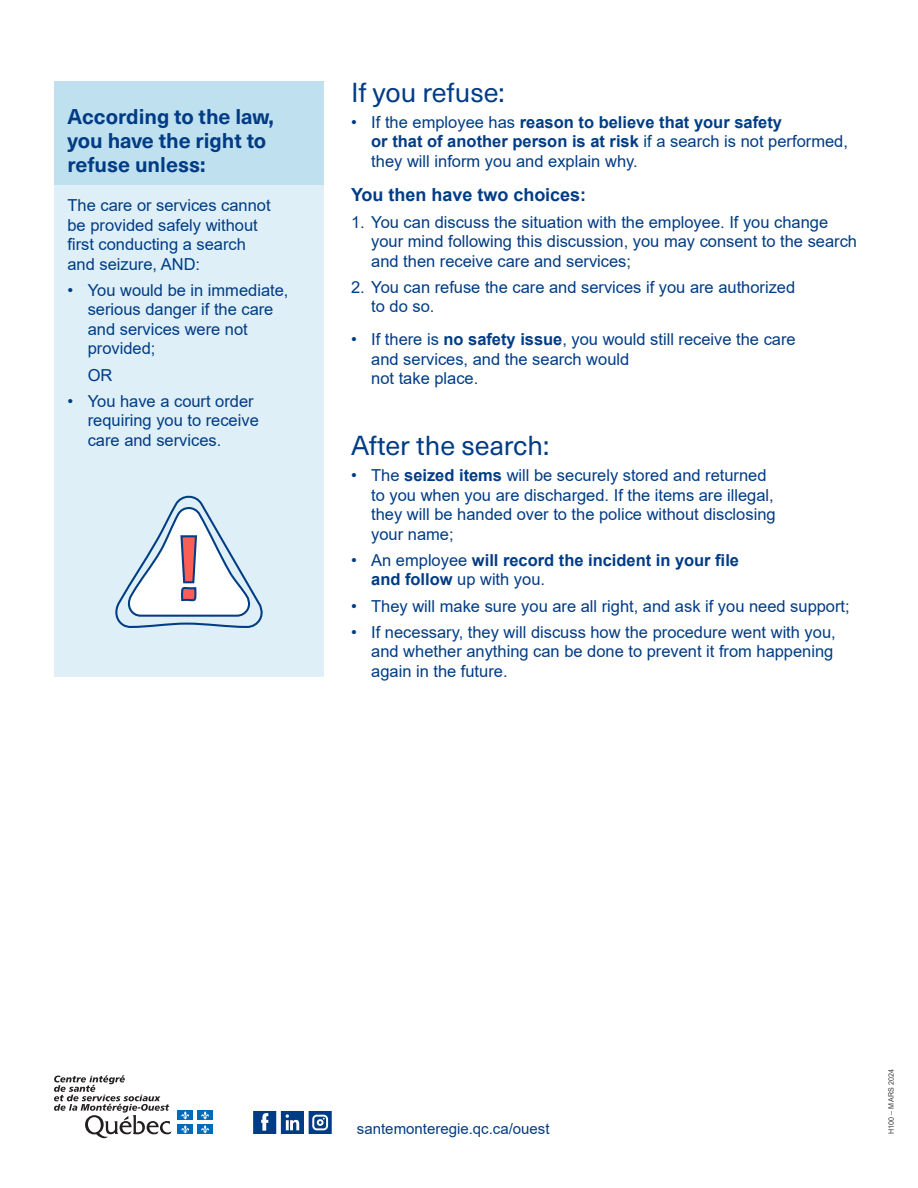
<style>
.page{position:relative;width:918px;height:1188px;background:#fff}
.page>*{position:absolute;margin:0;border:0;box-sizing:border-box;transform-origin:0 0}
.t1{font:27px "Neue Haas Unica W1 G";color:#003c85}
.t2{font:700 21px/24px "Neue Haas Unica W1 G";color:#003c85}
.t3{font:700 18px "Arial";color:#003c85}
.t4{font:16.5px/19.5px "Arial";color:#003c85}
.t5{font:700 16.5px/19.5px "Arial";color:#003c85}
.t6{font:15px "Arial";color:#003c85}
.t7{font:7.5px "Arial";color:#3e3e3f;scale:.95 1}
.s1{font-weight:700}
.s2{font-weight:400}
</style>
<div class="page">
<svg style="left:54px;top:1075px;width:118px;height:63px"></svg>
<div style="left:178px;top:1111px;width:15px;height:9px;background:#006cb7"></div>
<div style="left:197px;top:1111px;width:16px;height:9px;background:#006cb7"></div>
<div style="left:178px;top:1125px;width:15px;height:9px;background:#006cb7"></div>
<svg style="left:181px;top:1111px;width:8px;height:23px"></svg>
<div style="left:197px;top:1125px;width:16px;height:9px;background:#006cb7"></div>
<svg style="left:201px;top:1111px;width:8px;height:23px"></svg>
<svg style="left:253px;top:1111px;width:79px;height:23px"></svg>
<div style="left:54px;top:81px;width:270px;height:105px;background:#bfe0ef"></div>
<div style="left:54px;top:186px;width:270px;height:491px;background:#dfeff7"></div>
<svg style="left:115px;top:495px;width:148px;height:133px"></svg>
<p class="t2" style="left:68px;top:103px;width:208px">According to the law, you have the right to refuse unless:</p>
<p class="t4" style="left:68px;top:195px;width:205px">The care or services cannot be provided safely without first conducting a search and seizure, AND:</p>
<p class="t4" style="left:88px;top:280px;width:202px;text-indent:-20px">• You would be in immediate, serious danger if the care and services were not provided;</p>
<p class="t4" style="left:88px;top:365px;width:26px">OR</p>
<p class="t4" style="left:88px;top:391px;width:173px;text-indent:-20px">• You have a court order requiring you to receive care and services.</p>
<h1 class="t1" style="left:351px;top:72px;width:155px">If you refuse:</h1>
<p class="t4" style="left:371px;top:112px;width:478px;text-indent:-20px">• If the employee has <span class="s1">reason to believe that your safety<br>or that of another person is at risk</span> if a search is not performed, they will inform you and explain why.</p>
<p class="t3" style="left:351px;top:182px;width:237px">You then have two choices:</p>
<p class="t4" style="left:371px;top:212px;width:487px;text-indent:-20px">1. You can discuss the situation with the employee. If you change your mind following this discussion, you may consent to the search and then receive care and services;</p>
<p class="t4" style="left:371px;top:277px;width:426px;text-indent:-20px">2. You can refuse the care and services if you are authorized to do so.</p>
<p class="t4" style="left:371px;top:330px;width:426px;text-indent:-20px">• If there is <span class="s1">no safety issue</span>, you would still receive the care and services, and the search would<br>not take place.</p>
<h1 class="t1" style="left:351px;top:425px;width:200px">After the search:</h1>
<p class="t4" style="left:371px;top:465px;width:406px;text-indent:-20px">• The <span class="s1">seized items</span> will be securely stored and returned to you when you are discharged. If the items are illegal, they will be handed over to the police without disclosing your name;</p>
<p class="t5" style="left:371px;top:551px;width:369px;text-indent:-20px"><span class="s2">• An employee</span> will record the incident in your file and follow <span class="s2">up with you.</span></p>
<p class="t4" style="left:351px;top:596px;width:500px">• They will make sure you are all right, and ask if you need support;</p>
<p class="t4" style="left:371px;top:622px;width:466px;text-indent:-20px">• If necessary, they will discuss how the procedure went with you, and whether anything can be done to prevent it from happening again in the future.</p>
<p class="t6" style="left:357px;top:1118px;width:194px">santemonteregie.qc.ca/ouest</p>
<p class="t7" style="left:886px;top:1134px;width:69px;rotate:-90deg">H100 – MARS 2024</p>
</div>
